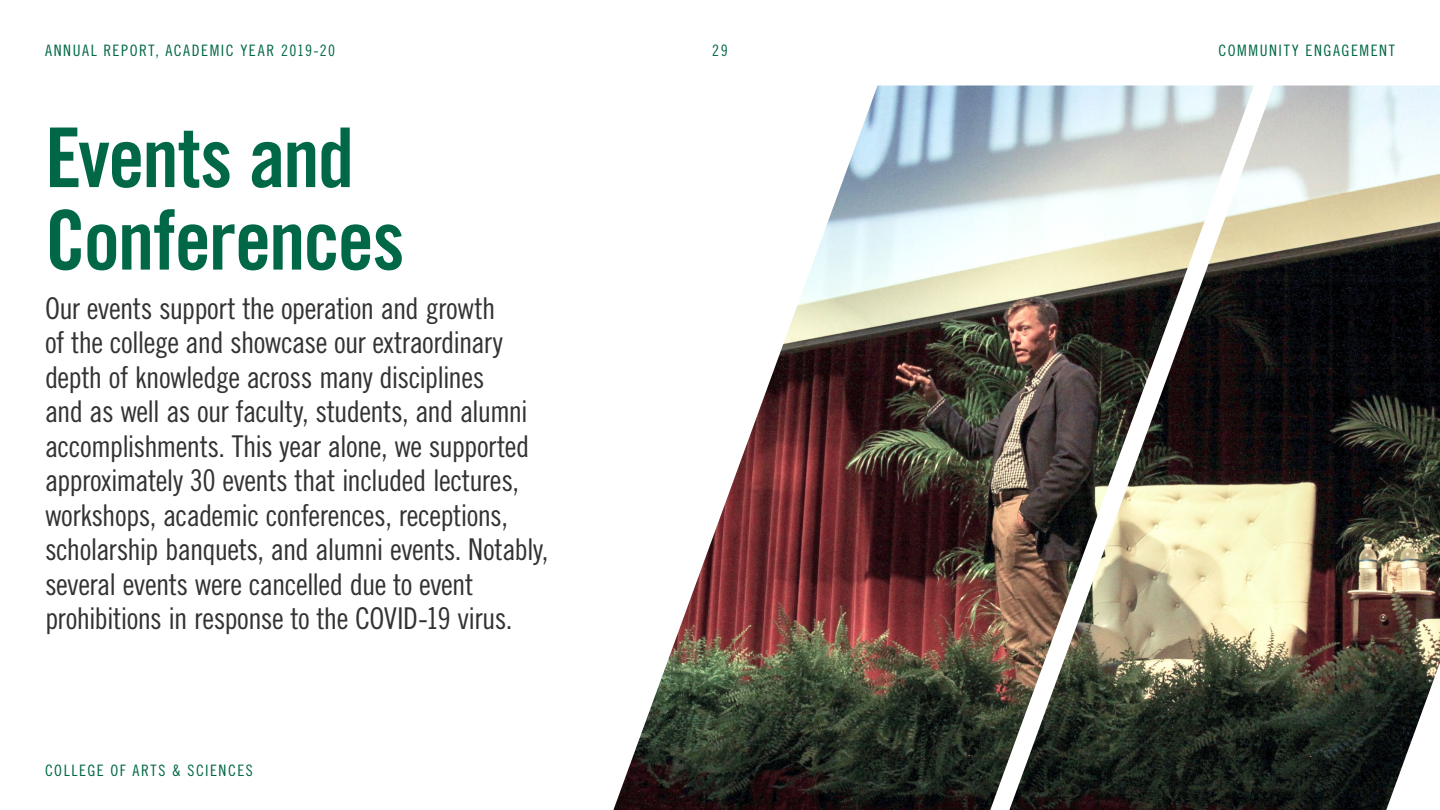
<style>
.page{position:relative;width:1440px;height:810px;background:#fff}
.page>*{position:absolute;margin:0;border:0;box-sizing:border-box;transform-origin:0 0}
.t1{font:82.5px/82.5px "Trade Gothic LT Std Bd Cn 20";letter-spacing:-.03em;color:#006747}
.t2{font:30px/34.5px "Trade Gothic LT Std Cn 18";letter-spacing:-.02em;color:#333}
.t3{font:15.75px "Trade Gothic LT Std Cn 18";letter-spacing:.095em;color:#006747}
</style>
<div class="page">
<img style="left:613px;top:86px;width:396px;height:724px">
<img style="left:1009px;top:86px;width:431px;height:724px">
<p class="t3" style="left:45px;top:41px;width:292px">ANNUAL REPORT, ACADEMIC YEAR 2019-20</p>
<p class="t3" style="left:712px;top:41px;width:17px">29</p>
<h1 class="t1" style="left:45px;top:116px;width:361px">Events and<br>Conferences</h1>
<p class="t2" style="left:45px;top:290px;width:505px">Our events support the operation and growth<br>of the college and showcase our extraordinary depth of knowledge across many disciplines<br>and as well as our faculty, students, and alumni accomplishments. This year alone, we supported approximately 30 events that included lectures, workshops, academic conferences, receptions, scholarship banquets, and alumni events. Notably, several events were cancelled due to event prohibitions in response to the COVID-19 virus.</p>
<p class="t3" style="left:45px;top:761px;width:209px">COLLEGE OF ARTS &amp; SCIENCES</p>
<p class="t3" style="left:1219px;top:41px;width:178px">COMMUNITY ENGAGEMENT</p>
</div>
